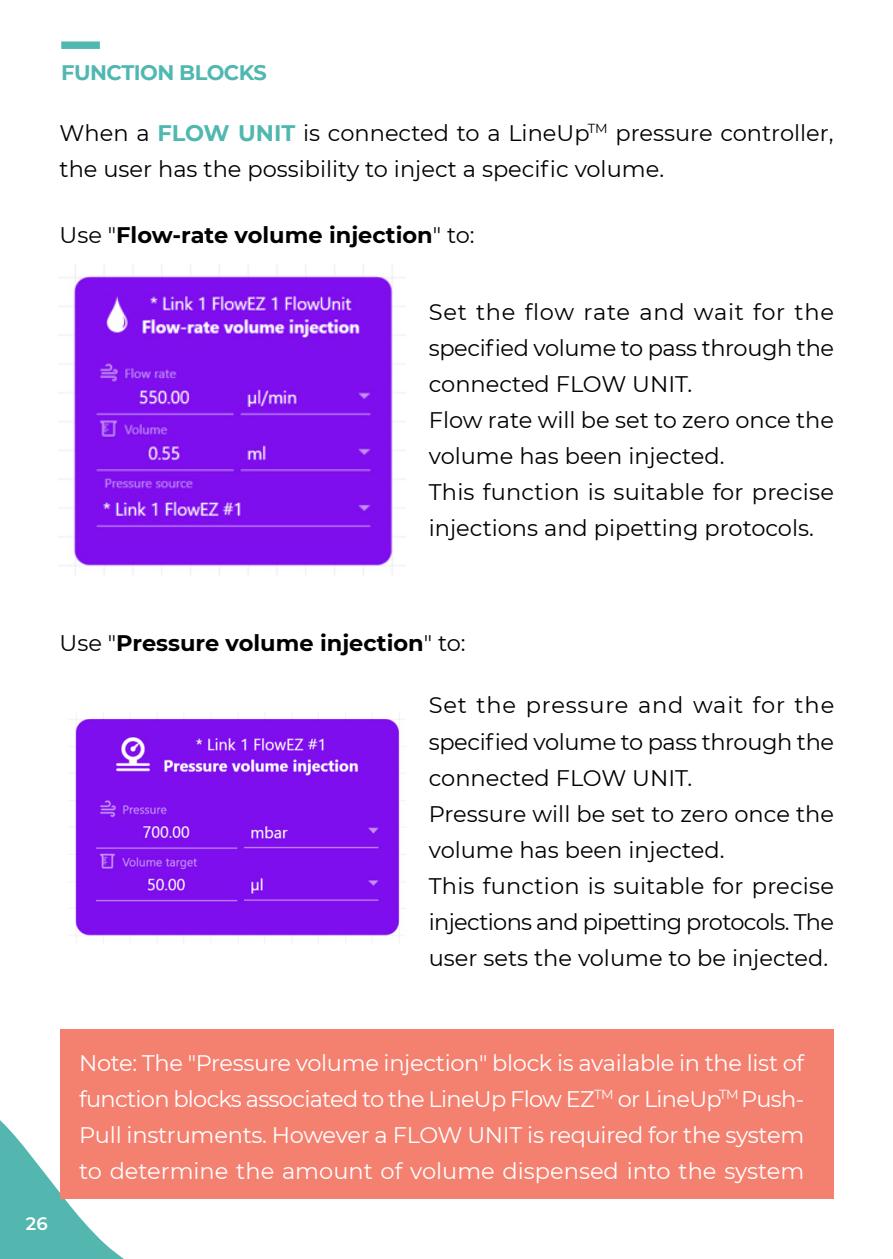
<style>
.page{position:relative;width:893px;height:1259px;background:#fff}
.page>*{position:absolute;margin:0;border:0;box-sizing:border-box;transform-origin:0 0}
.texte_normal{font:22.5px/36px "Montserrat";color:#000}
.texte_normal-2{font:22.5px/36px "Montserrat";color:#fff;text-align:justify}
.texte_normal-3{font:700 22.5px "Montserrat";color:#000}
.titre_haut_de_page{font:700 21px "Montserrat";letter-spacing:-.025em;color:#51b8b1}
.t1{font:600 18px "Montserrat";color:#fff}
.s1{font-weight:700;color:#51b8b1}
.s2{font-weight:400}
</style>
<div class="page">
<svg style="left:0;top:1120px;width:124px;height:139px;fill:#53b7af"></svg>
<div style="left:61px;top:41px;width:39px;height:8px;background:#51b8b1"></div>
<div style="left:60px;top:1029px;width:773px;height:170px;background:#f48070"></div>
<img style="left:68px;top:712px;width:338px;height:232px">
<img style="left:59px;top:265px;width:347px;height:311px">
<p class="titre_haut_de_page" style="left:61px;top:57px;width:207px">FUNCTION BLOCKS</p>
<p class="texte_normal" style="left:60px;top:114px;width:775px">When a <span class="s1">FLOW UNIT</span> is connected to a LineUp<sup>TM</sup> pressure controller, the user has the possibility to inject a specific volume.</p>
<p class="texte_normal-3" style="left:60px;top:218px;width:417px"><span class="s2">Use "</span>Flow-rate volume injection<span class="s2">" to:</span></p>
<p class="texte_normal" style="left:429px;top:293px;width:407px;text-align:justify">Set the flow rate and wait for the specified volume to pass through the connected FLOW UNIT.</p>
<p class="texte_normal" style="left:429px;top:401px;width:407px">Flow rate will be set to zero once the volume has been injected.</p>
<p class="texte_normal" style="left:429px;top:473px;width:407px">This function is suitable for precise injections and pipetting protocols.</p>
<p class="texte_normal-3" style="left:60px;top:627px;width:408px"><span class="s2">Use "</span>Pressure volume injection<span class="s2">" to:</span></p>
<p class="texte_normal" style="left:429px;top:686px;width:407px;text-align:justify">Set the pressure and wait for the specified volume to pass through the connected FLOW UNIT.</p>
<p class="texte_normal" style="left:429px;top:794px;width:407px">Pressure will be set to zero once the volume has been injected.</p>
<p class="texte_normal" style="left:429px;top:866px;width:407px;text-align:justify">This function is suitable for precise injections and pipetting protocols. The user sets the volume to be injected.</p>
<p class="t1" style="left:26px;top:1210px;width:23px">26</p>
<p class="texte_normal-2" style="left:79px;top:1044px;width:727px">Note: The "Pressure volume injection" block is available in the list of function blocks associated to the LineUp Flow EZ<sup>TM</sup> or LineUp<sup>TM</sup> Push-Pull instruments. However a FLOW UNIT is required for the system to determine the amount of volume dispensed into the system</p>
</div>
